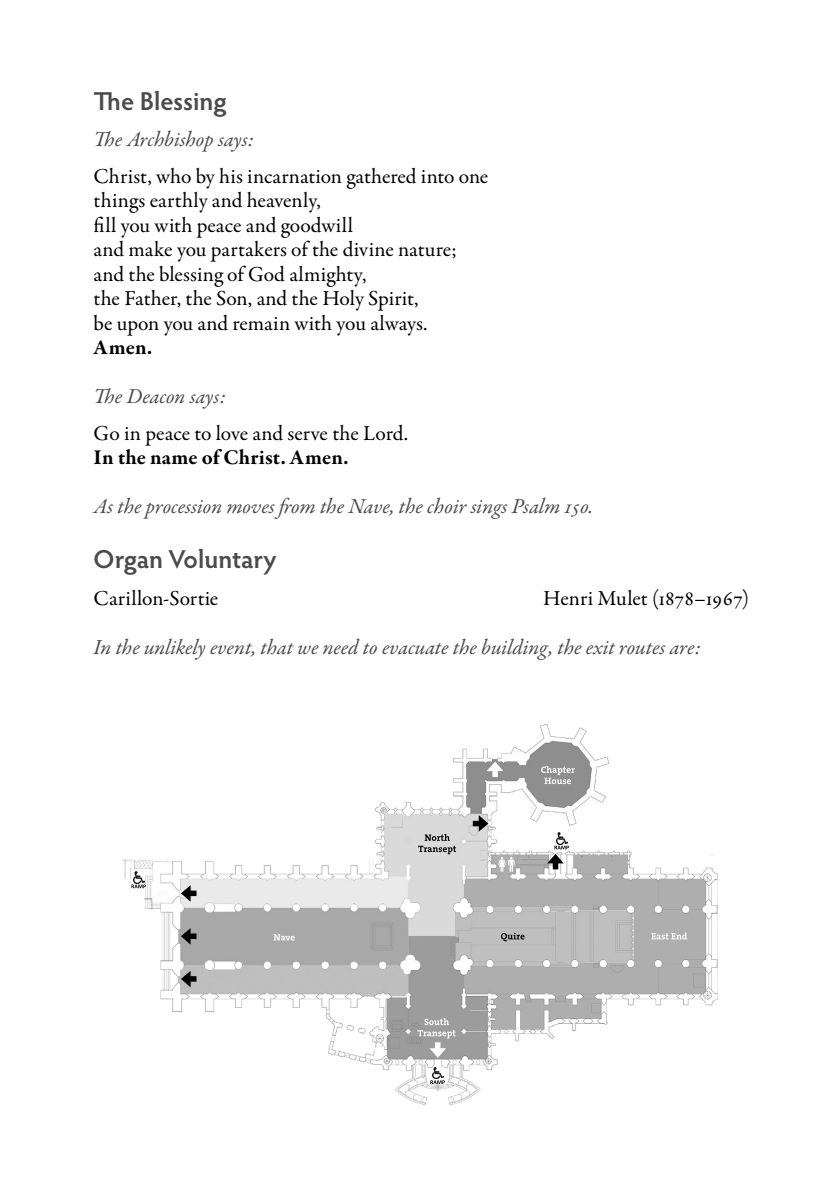
<style>
.page{position:relative;width:840px;height:1191px;background:#fff}
.page>*{position:absolute;margin:0;border:0;box-sizing:border-box;transform-origin:0 0}
.Heading_Three_modern{font:600 26px "Hypatia Sans Pro";letter-spacing:-.005em;color:#4b4b4b}
.Text{font:21.6px "Garamond Premr Pro";letter-spacing:-.005em;color:#000}
.Rubric{font:italic 21.6px "Garamond Premr Pro";letter-spacing:-.005em;color:#4b4b4b}
.Body_bold{font:700 21.6px "Garamond Premr Pro";letter-spacing:.005em;color:#000}
</style>
<div class="page">
<img style="left:122px;top:724px;width:596px;height:382px">
<svg style="left:541px;top:766px;width:33px;height:18px"></svg>
<svg style="left:651px;top:932px;width:35px;height:7px"></svg>
<svg style="left:500px;top:932px;width:24px;height:9px"></svg>
<svg style="left:273px;top:934px;width:21px;height:6px"></svg>
<svg style="left:418px;top:834px;width:38px;height:20px"></svg>
<svg style="left:486px;top:761px;width:17px;height:16px"></svg>
<div style="left:472px;top:821px;width:8px;height:5px;background:#000"></div>
<svg style="left:477px;top:815px;width:11px;height:17px"></svg>
<div style="left:552px;top:862px;width:6px;height:7px;background:#000"></div>
<svg style="left:546px;top:832px;width:22px;height:32px"></svg>
<div style="left:189px;top:890px;width:7px;height:6px;background:#000"></div>
<svg style="left:181px;top:885px;width:11px;height:17px"></svg>
<div style="left:189px;top:933px;width:7px;height:6px;background:#000"></div>
<svg style="left:181px;top:928px;width:11px;height:17px"></svg>
<svg style="left:181px;top:970px;width:15px;height:17px"></svg>
<svg style="left:417px;top:1018px;width:38px;height:40px"></svg>
<svg style="left:430px;top:1067px;width:14px;height:17px"></svg>
<svg style="left:131px;top:871px;width:15px;height:17px"></svg>
<svg style="left:498px;top:857px;width:16px;height:15px"></svg>
<p class="Heading_Three_modern" style="left:94px;top:83px;width:135px">The Blessing</p>
<p class="Rubric" style="left:94px;top:126px;width:162px">The Archbishop says:</p>
<p class="Text" style="left:94px;top:163px;width:396px">Christ, who by his incarnation gathered into one</p>
<p class="Text" style="left:94px;top:188px;width:228px">things earthly and heavenly,</p>
<p class="Text" style="left:94px;top:212px;width:261px">fill you with peace and goodwill</p>
<p class="Text" style="left:94px;top:237px;width:364px">and make you partakers of the divine nature;</p>
<p class="Text" style="left:94px;top:261px;width:274px">and the blessing of God almighty,</p>
<p class="Text" style="left:94px;top:286px;width:326px">the Father, the Son, and the Holy Spirit,</p>
<p class="Text" style="left:94px;top:310px;width:335px">be upon you and remain with you always.</p>
<p class="Body_bold" style="left:94px;top:334px;width:60px">Amen.</p>
<p class="Rubric" style="left:94px;top:383px;width:133px">The Deacon says:</p>
<p class="Text" style="left:94px;top:420px;width:316px">Go in peace to love and serve the Lord.</p>
<p class="Body_bold" style="left:94px;top:444px;width:256px">In the name of Christ. Amen.</p>
<p class="Rubric" style="left:94px;top:493px;width:501px">As the procession moves from the Nave, the choir sings Psalm 150.</p>
<p class="Heading_Three_modern" style="left:94px;top:541px;width:184px">Organ Voluntary</p>
<p class="Text" style="left:94px;top:585px;width:126px">Carillon-Sortie</p>
<p class="Text" style="left:543px;top:585px;width:207px">Henri Mulet (1878–1967)</p>
<p class="Rubric" style="left:94px;top:633px;width:608px">In the unlikely event, that we need to evacuate the building, the exit routes are:</p>
</div>
